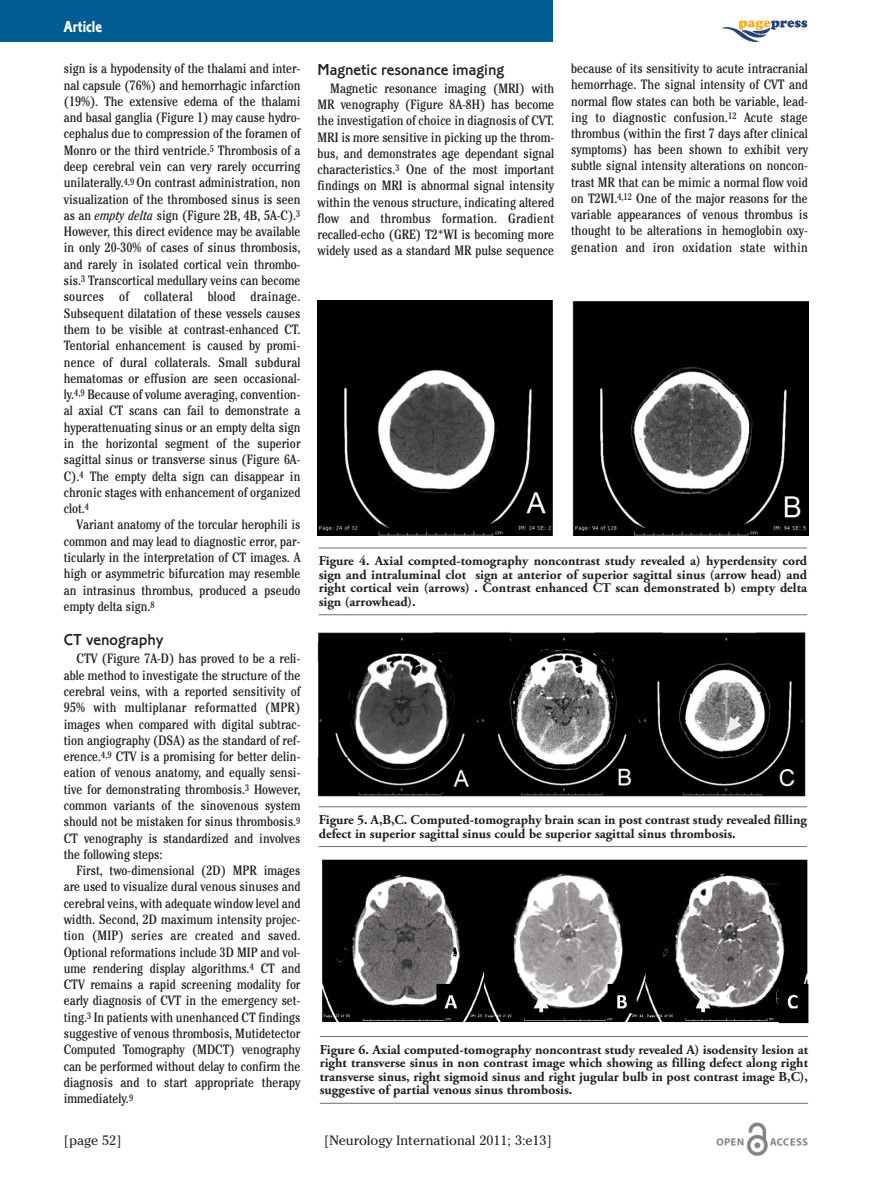
<style>
.page{position:relative;width:893px;height:1191px;background:#fff}
.page>*{position:absolute;margin:0;border:0;box-sizing:border-box;transform-origin:0 0}
.t1{font:16.5px "Corinthian Medium Plain";color:#231f20}
.t2{font:16.5px "Corinthian Bold Condensed Plain";color:#fff}
.t3{font:condensed 13.5px/16.4px "Cheltenham";color:#231f20;text-align:justify}
.t4{font:700 13.5px/13.5px "Adobe Garamond Pro";color:#231f20;text-align:justify}
.t5{font:13.5px "Cheltenham";color:#231f20}
.s1{font-style:italic}
</style>
<div class="page">
<div style="left:0;top:0;width:553px;height:42px;background:#005c91"></div>
<img style="left:716px;top:1123px;width:92px;height:33px">
<img style="left:723px;top:20px;width:84px;height:22px">
<img style="left:318px;top:300px;width:490px;height:235px">
<hr style="left:319px;top:547px;width:488px;height:1px;background:#6c6d70">
<hr style="left:319px;top:614px;width:488px;height:1px;background:#6c6d70">
<img style="left:318px;top:632px;width:488px;height:165px">
<hr style="left:319px;top:806px;width:488px;height:1px;background:#6c6d70">
<hr style="left:319px;top:846px;width:488px;height:1px;background:#6c6d70">
<img style="left:322px;top:859px;width:486px;height:165px">
<hr style="left:320px;top:1036px;width:488px;height:1px;background:#6c6d70">
<hr style="left:320px;top:1102px;width:488px;height:1px;background:#6c6d70">
<p class="t2" style="left:63px;top:21px;width:40px">Article</p>
<p class="t3" style="left:64px;top:62px;width:238px">sign is a hypodensity of the thalami and inter&shy;nal capsule (76%) and hemorrhagic infarction (19%). The extensive edema of the thalami and basal ganglia (Figure 1) may cause hydro&shy;cephalus due to compression of the foramen of Monro or the third ventricle.<sup>5</sup> Thrombosis of a deep cerebral vein can very rarely occurring unilaterally.<sup>4,9</sup> On contrast administration, non visualization of the thrombosed sinus is seen as an <span class="s1">empty delta</span> sign (Figure 2B, 4B, 5A-C).<sup>3<br></sup>However, this direct evidence may be available in only 20-30% of cases of sinus thrombosis, and rarely in isolated cortical vein thrombo&shy;sis.<sup>3</sup> Transcortical medullary veins can become sources of collateral blood drainage.<br>Subsequent dilatation of these vessels causes them to be visible at contrast-enhanced CT.<br>Tentorial enhancement is caused by promi&shy;nence of dural collaterals. Small subdural hematomas or effusion are seen occasional&shy;ly.<sup>4,9</sup> Because of volume averaging, convention&shy;al axial CT scans can fail to demonstrate a hyperattenuating sinus or an empty delta sign in the horizontal segment of the superior sagittal sinus or transverse sinus (Figure 6A-C).<sup>4</sup> The empty delta sign can disappear in chronic stages with enhancement of organized clot.<sup>4</sup></p>
<p class="t3" style="left:64px;top:518px;width:238px;text-indent:13px">Variant anatomy of the torcular herophili is common and may lead to diagnostic error, par&shy;ticularly in the interpretation of CT images. A high or asymmetric bifurcation may resemble an intrasinus thrombus, produced a pseudo empty delta sign.<sup>8</sup></p>
<p class="t1" style="left:64px;top:634px;width:101px">CT venography</p>
<p class="t3" style="left:64px;top:652px;width:238px;text-indent:13px">CTV (Figure 7A-D) has proved to be a reli&shy;able method to investigate the structure of the cerebral veins, with a reported sensitivity of 95% with multiplanar reformatted (MPR) images when compared with digital subtrac&shy;tion angiography (DSA) as the standard of ref&shy;erence.<sup>4,9</sup> CTV is a promising for better delin&shy;eation of venous anatomy, and equally sensi&shy;tive for demonstrating thrombosis.<sup>3</sup> However, common variants of the sinovenous system should not be mistaken for sinus thrombosis.<sup>9<br></sup>CT venography is standardized and involves the following steps:</p>
<p class="t3" style="left:64px;top:863px;width:238px;text-indent:13px">First, two-dimensional (2D) MPR images are used to visualize dural venous sinuses and cerebral veins, with adequate window level and width. Second, 2D maximum intensity projec&shy;tion (MIP) series are created and saved.<br>Optional reformations include 3D MIP and vol&shy;ume rendering display algorithms.<sup>4</sup> CT and CTV remains a rapid screening modality for early diagnosis of CVT in the emergency set&shy;ting.<sup>3</sup> In patients with unenhanced CT findings suggestive of venous thrombosis, Mutidetector Computed Tomography (MDCT) venography can be performed without delay to confirm the diagnosis and to start appropriate therapy immediately.<sup>9</sup></p>
<p class="t1" style="left:317px;top:64px;width:188px">Magnetic resonance imaging</p>
<p class="t3" style="left:317px;top:82px;width:238px;text-indent:13px">Magnetic resonance imaging (MRI) with MR venography (Figure 8A-8H) has become the investigation of choice in diagnosis of CVT.<br>MRI is more sensitive in picking up the throm&shy;bus, and demonstrates age dependant signal characteristics.<sup>3</sup> One of the most important findings on MRI is abnormal signal intensity within the venous structure, indicating altered flow and thrombus formation. Gradient recalled-echo (GRE) T2*WI is becoming more widely used as a standard MR pulse sequence</p>
<p class="t3" style="left:571px;top:62px;width:238px">because of its sensitivity to acute intracranial hemorrhage. The signal intensity of CVT and normal flow states can both be variable, lead&shy;ing to diagnostic confusion.<sup>12</sup> Acute stage thrombus (within the first 7 days after clinical symptoms) has been shown to exhibit very subtle signal intensity alterations on noncon&shy;trast MR that can be mimic a normal flow void on T2WI.<sup>4,12</sup> One of the major reasons for the variable appearances of venous thrombus is thought to be alterations in hemoglobin oxy&shy;genation and iron oxidation state within</p>
<p class="t4" style="left:319px;top:555px;width:490px">Figure 4. Axial compted-tomography noncontrast study revealed a) hyperdensity cord sign and intraluminal clot sign at anterior of superior sagittal sinus (arrow head) and right cortical vein (arrows) . Contrast enhanced CT scan demonstrated b) empty delta sign (arrowhead).</p>
<p class="t4" style="left:319px;top:814px;width:490px">Figure 5. A,B,C. Computed-tomography brain scan in post contrast study revealed filling defect in superior sagittal sinus could be superior sagittal sinus thrombosis.</p>
<p class="t4" style="left:320px;top:1044px;width:490px">Figure 6. Axial computed-tomography noncontrast study revealed A) isodensity lesion at right transverse sinus in non contrast image which showing as filling defect along right transverse sinus, right sigmoid sinus and right jugular bulb in post contrast image B,C), suggestive of partial venous sinus thrombosis.</p>
<p class="t5" style="left:64px;top:1132px;width:59px">[page 52]</p>
<p class="t5" style="left:324px;top:1132px;width:229px">[Neurology International 2011; 3:e13]</p>
</div>
